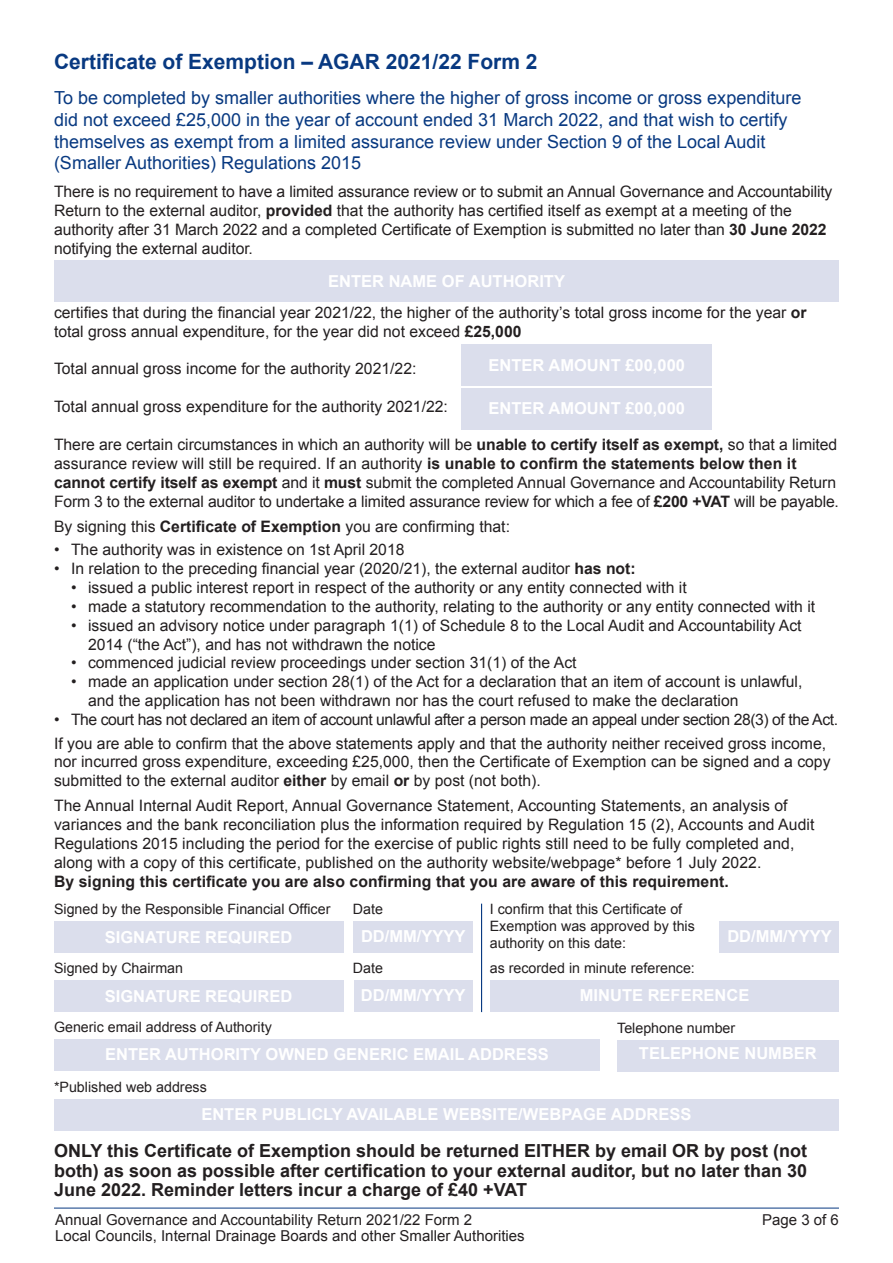
<style>
.page{position:relative;width:893px;height:1263px;background:#fff}
.page>*{position:absolute;margin:0;border:0;box-sizing:border-box;transform-origin:0 0}
.t1{font:700 21px "Arial";color:#083981}
.t2{font:18px/21.6px "Arial";color:#083981}
.t3{font:700 18px/19.5px "Arial";color:#231f20;text-align:justify}
.t4{font:700 16.5px "Arial";color:#fff}
.t5{font:15.75px/18.9px "Arial";color:#231f20}
.t6{font:700 15.75px "Arial";letter-spacing:.005em;color:#231f20}
.t7{font:15px/15.8px "Arial";color:#231f20}
.t8{font:14.25px/17.1px "Arial";color:#231f20}
.s1{font-weight:700}
</style>
<div class="page">
<hr style="left:54px;top:1208px;width:785px;height:1px;background:#083981">
<div style="left:54px;top:260px;width:785px;height:41px;background:#dbdeec"></div>
<div style="left:461px;top:344px;width:251px;height:41px;background:#dbdeec"></div>
<div style="left:461px;top:388px;width:251px;height:41px;background:#dbdeec"></div>
<div style="left:618px;top:1040px;width:221px;height:31px;background:#dbdeec"></div>
<div style="left:54px;top:1039px;width:546px;height:32px;background:#dbdeec"></div>
<div style="left:54px;top:1098px;width:785px;height:32px;background:#dbdeec"></div>
<div style="left:54px;top:921px;width:289px;height:32px;background:#dbdeec"></div>
<div style="left:354px;top:921px;width:119px;height:32px;background:#dbdeec"></div>
<div style="left:720px;top:921px;width:119px;height:32px;background:#dbdeec"></div>
<div style="left:354px;top:980px;width:119px;height:32px;background:#dbdeec"></div>
<div style="left:54px;top:980px;width:289px;height:32px;background:#dbdeec"></div>
<div style="left:490px;top:980px;width:349px;height:32px;background:#dbdeec"></div>
<hr style="left:481px;top:904px;width:1px;height:108px;background:#083981">
<h1 class="t1" style="left:54px;top:48px;width:485px">Certificate of Exemption – AGAR 2021/22 Form 2</h1>
<p class="t2" style="left:54px;top:87px;width:749px">To be completed by smaller authorities where the higher of gross income or gross expenditure did not exceed £25,000 in the year of account ended 31 March 2022, and that wish to certify themselves as exempt from a limited assurance review under Section 9 of the Local Audit (Smaller Authorities) Regulations 2015</p>
<p class="t5" style="left:54px;top:182px;width:780px">There is no requirement to have a limited assurance review or to submit an Annual Governance and Accountability Return to the external auditor, <span class="s1">provided</span> that the authority has certified itself as exempt at a meeting of the authority after 31 March 2022 and a completed Certificate of Exemption is submitted no later than <span class="s1">30 June 2022 </span>notifying the external auditor.</p>
<p class="t4" style="left:328px;top:270px;width:238px">ENTER NAME OF AUTHORITY</p>
<p class="t5" style="left:54px;top:303px;width:754px">certifies that during the financial year 2021/22, the higher of the authority’s total gross income for the year <span class="s1">or </span>total gross annual expenditure, for the year did not exceed <span class="s1">£25,000</span></p>
<p class="t5" style="left:54px;top:360px;width:364px">Total annual gross income for the authority 2021/22:</p>
<p class="t5" style="left:54px;top:397px;width:395px">Total annual gross expenditure for the authority 2021/22:</p>
<p class="t5" style="left:54px;top:435px;width:786px">There are certain circumstances in which an authority will be <span class="s1">unable to certify itself as exempt,</span> so that a limited assurance review will still be required. If an authority <span class="s1">is unable to confirm the statements below then it cannot certify itself as exempt</span> and it <span class="s1">must</span> submit the completed Annual Governance and Accountability Return Form 3 to the external auditor to undertake a limited assurance review for which a fee of <span class="s1">£200 +VAT</span> will be payable.</p>
<p class="t5" style="left:54px;top:517px;width:458px">By signing this <span class="s1">Certificate of Exemption</span> you are confirming that:</p>
<p class="t5" style="left:54px;top:540px;width:352px">• The authority was in existence on 1st April 2018</p>
<p class="t5" style="left:54px;top:559px;width:583px">• In relation to the preceding financial year (2020/21), the external auditor <span class="s1">has not:</span></p>
<p class="t5" style="left:71px;top:578px;width:617px">• issued a public interest report in respect of the authority or any entity connected with it</p>
<p class="t5" style="left:71px;top:597px;width:746px">• made a statutory recommendation to the authority, relating to the authority or any entity connected with it</p>
<p class="t5" style="left:88px;top:616px;width:715px;text-indent:-17px">• issued an advisory notice under paragraph 1(1) of Schedule 8 to the Local Audit and Accountability Act<br>2014 (“the Act”), and has not withdrawn the notice</p>
<p class="t5" style="left:71px;top:654px;width:507px">• commenced judicial review proceedings under section 31(1) of the Act</p>
<p class="t5" style="left:88px;top:672px;width:716px;text-indent:-17px">• made an application under section 28(1) of the Act for a declaration that an item of account is unlawful, and the application has not been withdrawn nor has the court refused to make the declaration</p>
<p class="t5" style="left:54px;top:708px;width:786px;line-height:23.4px">• The court has not declared an item of account unlawful after a person made an appeal under section 28(3) of the Act.<br>If you are able to confirm that the above statements apply and that the authority neither received gross income,</p>
<p class="t5" style="left:54px;top:753px;width:778px">nor incurred gross expenditure, exceeding £25,000, then the Certificate of Exemption can be signed and a copy submitted to the external auditor <span class="s1">either</span> by email <span class="s1">or</span> by post (not both).</p>
<p class="t5" style="left:54px;top:796px;width:762px">The Annual Internal Audit Report, Annual Governance Statement, Accounting Statements, an analysis of variances and the bank reconciliation plus the information required by Regulation 15 (2), Accounts and Audit Regulations 2015 including the period for the exercise of public rights still need to be fully completed and, along with a copy of this certificate, published on the authority website/webpage* before 1 July 2022.</p>
<p class="t6" style="left:54px;top:871px;width:676px">By signing this certificate you are also confirming that you are aware of this requirement.</p>
<p class="t4" style="left:489px;top:355px;width:198px">ENTER AMOUNT £00,000</p>
<p class="t4" style="left:489px;top:397px;width:198px">ENTER AMOUNT £00,000</p>
<p class="t8" style="left:54px;top:901px;width:278px">Signed by the Responsible Financial Officer</p>
<p class="t4" style="left:105px;top:926px;width:189px">SIGNATURE REQUIRED</p>
<p class="t4" style="left:361px;top:925px;width:106px">DD/MM/YYYY</p>
<p class="t4" style="left:727px;top:925px;width:106px">DD/MM/YYYY</p>
<p class="t8" style="left:490px;top:901px;width:207px">I confirm that this Certificate of<br>Exemption was approved by this authority on this date:</p>
<p class="t8" style="left:490px;top:960px;width:207px">as recorded in minute reference:</p>
<p class="t4" style="left:580px;top:984px;width:171px">MINUTE REFERENCE</p>
<p class="t8" style="left:353px;top:901px;width:32px">Date</p>
<p class="t8" style="left:54px;top:960px;width:131px">Signed by Chairman</p>
<p class="t8" style="left:353px;top:960px;width:32px">Date</p>
<p class="t4" style="left:361px;top:984px;width:106px">DD/MM/YYYY</p>
<p class="t4" style="left:105px;top:985px;width:189px">SIGNATURE REQUIRED</p>
<p class="t8" style="left:54px;top:1018px;width:219px">Generic email address of Authority</p>
<p class="t8" style="left:617px;top:1019px;width:120px">Telephone number</p>
<p class="t4" style="left:105px;top:1044px;width:445px">ENTER AUTHORITY OWNED GENERIC EMAIL ADDRESS</p>
<p class="t4" style="left:639px;top:1043px;width:179px">TELEPHONE NUMBER</p>
<p class="t8" style="left:54px;top:1078px;width:154px">*Published web address</p>
<p class="t4" style="left:201px;top:1103px;width:492px">ENTER PUBLICLY AVAILABLE WEBSITE/WEBPAGE ADDRESS</p>
<p class="t3" style="left:54px;top:1141px;width:755px">ONLY this Certificate of Exemption should be returned EITHER by email OR by post (not both) as soon as possible after certification to your external auditor, but no later than 30<br>June 2022. Reminder letters incur a charge of £40 +VAT</p>
<p class="t7" style="left:55px;top:1212px;width:471px">Annual Governance and Accountability Return 2021/22 Form 2<br>Local Councils, Internal Drainage Boards and other Smaller Authorities</p>
<p class="t7" style="left:762px;top:1212px;width:78px">Page 3 of 6</p>
</div>
